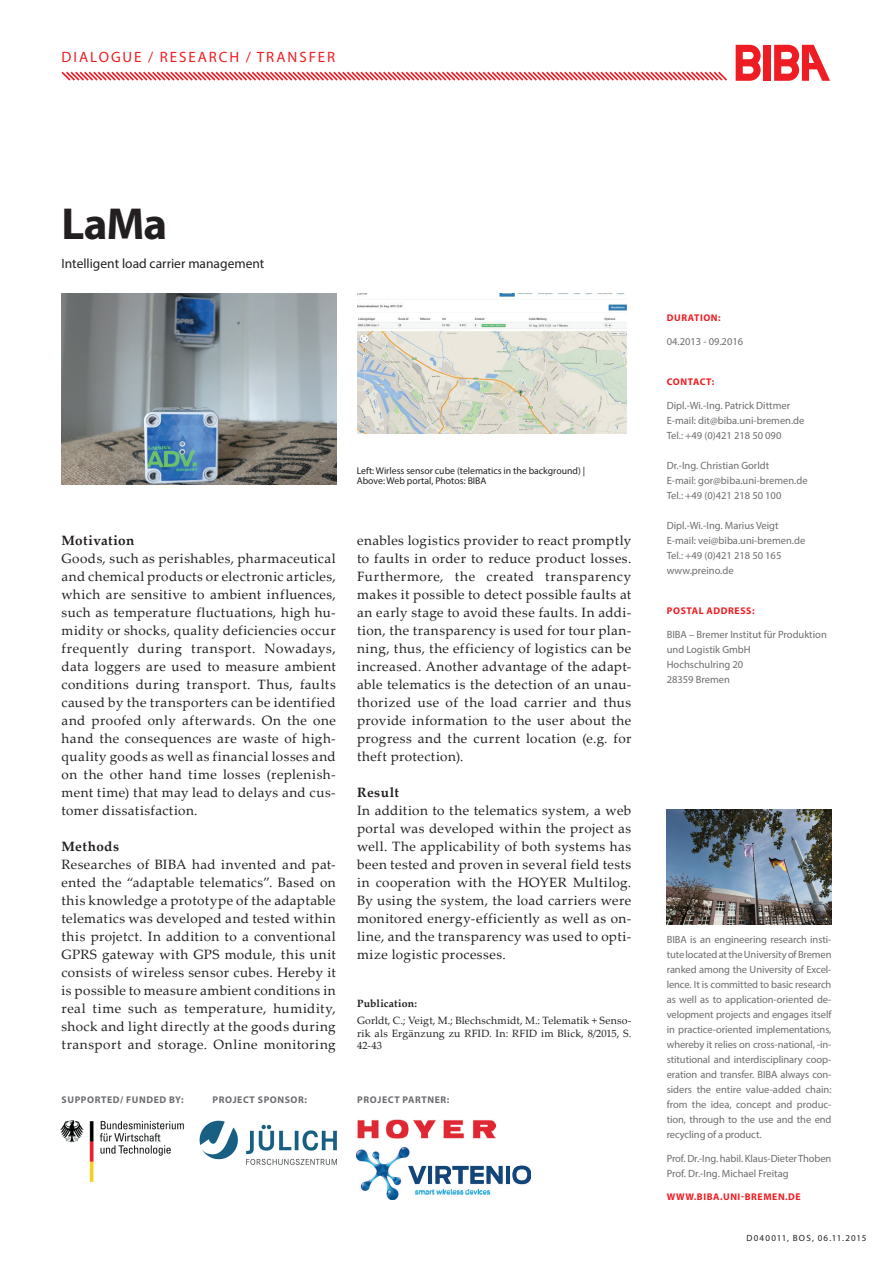
<style>
.page{position:relative;width:893px;height:1263px;background:#fff}
.page>*{position:absolute;margin:0;border:0;box-sizing:border-box;transform-origin:0 0}
.t1{font:700 45px "Myriad Pro";color:#231f20}
.t2{font:15px "Myriad Pro";letter-spacing:.13em;color:#ee1d23}
.t3{font:13.5px/18px "Palatino Linotype";letter-spacing:.035em;color:#231f20;text-align:justify}
.t4{font:13.5px "Myriad Pro";color:#231f20}
.t5{font:700 13.5px "Palatino Linotype";letter-spacing:.03em;color:#231f20}
.t6{font:10.5px/15px "Myriad Pro";color:#6c6d70}
.t7{font:10.5px/12.6px "Palatino Linotype";letter-spacing:.02em;color:#231f20;text-align:justify}
.t8{font:700 10.5px "Palatino Linotype";letter-spacing:.01em;color:#231f20}
.t9{font:9.75px/10.5px "Myriad Pro";color:#231f20}
.t10{font:700 9.75px "Myriad Pro";letter-spacing:.06em;color:#ee1d23}
.t11{font:700 9.75px "Myriad Pro";letter-spacing:.06em;color:#6c6d70}
.t12{font:9px "Myriad Pro";letter-spacing:.14em;color:#231f20}
</style>
<div class="page">
<svg style="left:61px;top:71px;width:666px;height:10px"></svg>
<div style="left:763px;top:45px;width:7px;height:36px;background:#ee1d23"></div>
<svg style="left:774px;top:45px;width:56px;height:36px"></svg>
<svg style="left:736px;top:45px;width:25px;height:36px"></svg>
<img style="left:667px;top:809px;width:164px;height:115px">
<img style="left:62px;top:293px;width:275px;height:191px">
<img style="left:357px;top:293px;width:270px;height:140px">
<img style="left:60px;top:1120px;width:124px;height:62px">
<img style="left:199px;top:1120px;width:138px;height:45px">
<img style="left:357px;top:1120px;width:138px;height:18px">
<img style="left:357px;top:1148px;width:174px;height:51px">
<div style="left:513px;top:1166px;width:18px;height:18px;background:#124579;border-radius:50%"></div>
<svg style="left:409px;top:1166px;width:17px;height:17px"></svg>
<svg style="left:436px;top:1165px;width:66px;height:18px"></svg>
<hr style="left:506px;top:1166px;width:4px;height:17px;background:#124579">
<div style="left:516px;top:1169px;width:11px;height:11px;background:#fff;border-radius:50%"></div>
<hr style="left:428px;top:1166px;width:4px;height:17px;background:#124579">
<svg style="left:415px;top:1189px;width:75px;height:5px"></svg>
<p class="t2" style="left:62px;top:48px;width:275px">DIALOGUE / RESEARCH / TRANSFER</p>
<h1 class="t1" style="left:62px;top:194px;width:107px">LaMa</h1>
<p class="t4" style="left:62px;top:255px;width:204px">Intelligent load carrier management</p>
<p class="t5" style="left:62px;top:531px;width:74px">Motivation</p>
<p class="t3" style="left:62px;top:549px;width:276px">Goods, such as perishables, pharmaceutical and chemical products or electronic articles, which are sensitive to ambient influences, such as temperature fluctuations, high hu&shy;midity or shocks, quality deficiencies occur frequently during transport. Nowadays, data loggers are used to measure ambient conditions during transport. Thus, faults caused by the transporters can be identified and proofed only afterwards. On the one hand the consequences are waste of high&shy;quality goods as well as financial losses and on the other hand time losses (replenish&shy;ment time) that may lead to delays and cus&shy;tomer dissatisfaction.</p>
<p class="t5" style="left:62px;top:837px;width:59px">Methods</p>
<p class="t3" style="left:62px;top:855px;width:276px">Researches of BIBA had invented and pat&shy;ented the “adaptable telematics”. Based on this knowledge a prototype of the adaptable telematics was developed and tested within this projetct. In addition to a conventional GPRS gateway with GPS module, this unit consists of wireless sensor cubes. Hereby it is possible to measure ambient conditions in real time such as temperature, humidity, shock and light directly at the goods during transport and storage. Online monitoring</p>
<p class="t11" style="left:62px;top:1093px;width:124px">SUPPORTED/ FUNDED BY:</p>
<p class="t11" style="left:213px;top:1093px;width:96px">PROJECT SPONSOR:</p>
<p class="t9" style="left:357px;top:465px;width:230px">Left: Wirless sensor cube (telematics in the background) |<br>Above: Web portal, Photos: BIBA</p>
<p class="t3" style="left:357px;top:531px;width:276px">enables logistics provider to react promptly to faults in order to reduce product losses.<br>Furthermore, the created transparency makes it possible to detect possible faults at an early stage to avoid these faults. In addi&shy;tion, the transparency is used for tour plan&shy;ning, thus, the efficiency of logistics can be increased. Another advantage of the adapt&shy;able telematics is the detection of an unau&shy;thorized use of the load carrier and thus provide information to the user about the progress and the current location (e.g. for theft protection).</p>
<p class="t5" style="left:357px;top:783px;width:43px">Result</p>
<p class="t3" style="left:357px;top:801px;width:276px">In addition to the telematics system, a web portal was developed within the project as well. The applicability of both systems has been tested and proven in several field tests in cooperation with the HOYER Multilog.<br>By using the system, the load carriers were monitored energy-efficiently as well as on&shy;line, and the transparency was used to opti&shy;mize logistic processes.</p>
<p class="t8" style="left:357px;top:996px;width:62px">Publication:</p>
<p class="t7" style="left:357px;top:1013px;width:276px">Gorldt, C.; Veigt, M.; Blechschmidt, M.: Telematik + Senso&shy;rik als Ergänzung zu RFID. In: RFID im Blick, 8/2015, S.<br>42-43</p>
<p class="t11" style="left:357px;top:1093px;width:94px">PROJECT PARTNER:</p>
<p class="t10" style="left:667px;top:311px;width:55px">DURATION:</p>
<p class="t6" style="left:667px;top:333px;width:78px">04.2013 - 09.2016</p>
<p class="t10" style="left:667px;top:375px;width:49px">CONTACT:</p>
<p class="t6" style="left:667px;top:397px;width:139px">Dipl.-Wi.-Ing. Patrick Dittmer<br>E-mail: dit@biba.uni-bremen.de<br>Tel.: +49 (0)421 218 50 090</p>
<p class="t6" style="left:667px;top:457px;width:142px">Dr.-Ing. Christian Gorldt<br>E-mail: gor@biba.uni-bremen.de<br>Tel.: +49 (0)421 218 50 100</p>
<p class="t6" style="left:667px;top:517px;width:140px">Dipl.-Wi.-Ing. Marius Veigt<br>E-mail: vei@biba.uni-bremen.de<br>Tel.: +49 (0)421 218 50 165 www.preino.de</p>
<p class="t10" style="left:667px;top:604px;width:89px">POSTAL ADDRESS:</p>
<p class="t6" style="left:667px;top:626px;width:162px">BIBA – Bremer Institut für Produktion und Logistik GmbH<br>Hochschulring 20<br>28359 Bremen</p>
<p class="t6" style="left:667px;top:932px;width:166px;text-align:justify">BIBA is an engineering research insti&shy;tute located at the University of Bremen ranked among the University of Excel&shy;lence. It is committed to basic research as well as to application-oriented de&shy;velopment projects and engages itself in practice-oriented implementations, whereby it relies on cross-national, -in&shy;stitutional and interdisciplinary coop&shy;eration and transfer. BIBA always con&shy;siders the entire value-added chain: from the idea, concept and produc&shy;tion, through to the use and the end recycling of a product.</p>
<p class="t6" style="left:667px;top:1150px;width:166px">Prof. Dr.-Ing. habil. Klaus-Dieter Thoben<br>Prof. Dr.-Ing. Michael Freitag</p>
<p class="t10" style="left:667px;top:1190px;width:135px">WWW.BIBA.UNI-BREMEN.DE</p>
<p class="t12" style="left:746px;top:1232px;width:121px">D040011, BOS, 06.11.2015</p>
</div>
